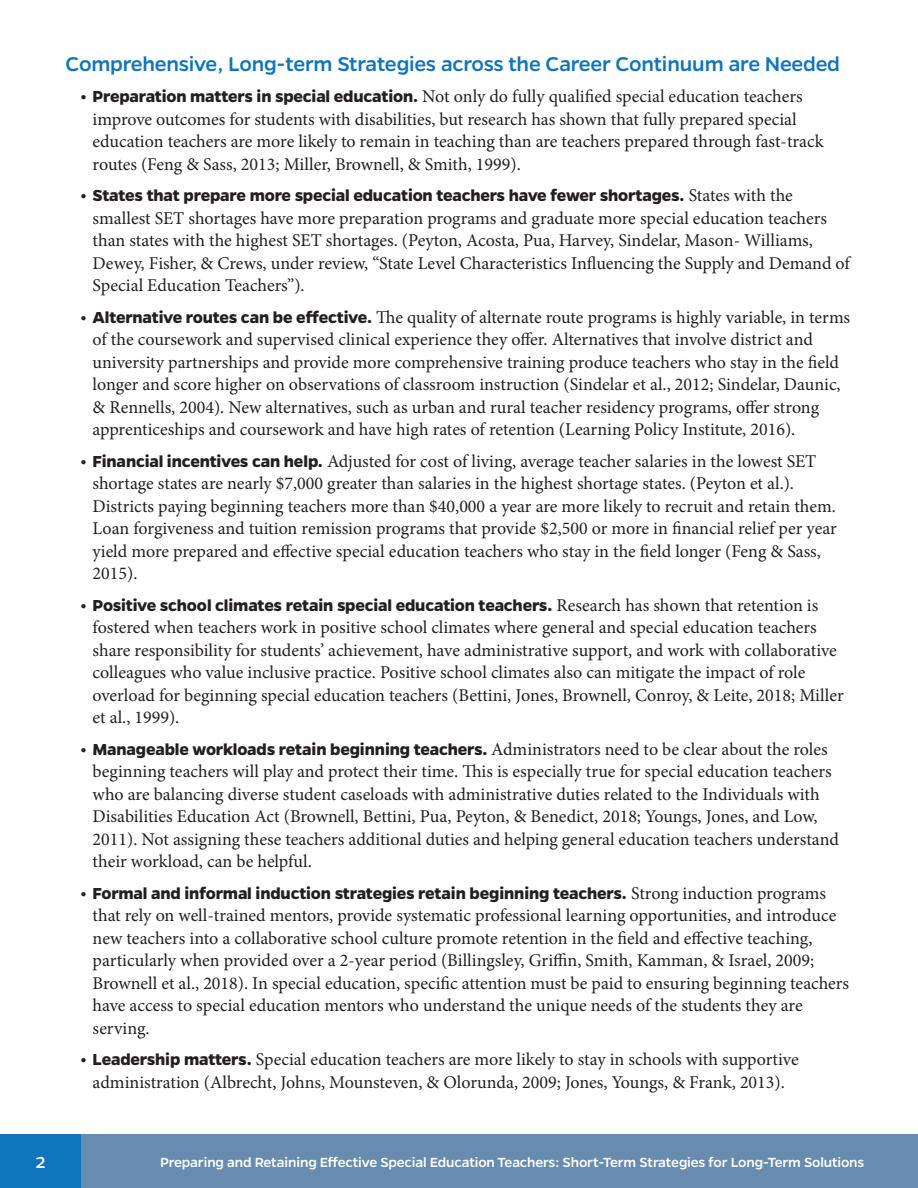
<style>
.page{position:relative;width:918px;height:1188px;background:#fff}
.page>*{position:absolute;margin:0;border:0;box-sizing:border-box;transform-origin:0 0}
.H2_Header{font:500 22.5px "Gentona";letter-spacing:-.01em;color:#0f75bc}
.t1{font:18px/22.5px "Minion Pro";color:#231f20}
.t2{font:500 18px "Gentona";color:#fff}
.t3{font:500 15px "Gentona";letter-spacing:-.01em;color:#fff}
.s1{font-family:"Gentona";font-weight:700}
</style>
<div class="page">
<div style="left:81px;top:1134px;width:837px;height:54px;background:#678cb0"></div>
<div style="left:0;top:1134px;width:81px;height:54px;background:#0f75bc"></div>
<p class="H2_Header" style="left:66px;top:51px;width:776px">Comprehensive, Long-term Strategies across the Career Continuum are Needed</p>
<p class="t1" style="left:93px;top:85px;width:733px;text-indent:-12px"><span class="s1">• Preparation matters in special education.</span> Not only do fully qualified special education teachers improve outcomes for students with disabilities, but research has shown that fully prepared special education teachers are more likely to remain in teaching than are teachers prepared through fast-track routes (Feng &amp; Sass, 2013; Miller, Brownell, &amp; Smith, 1999).</p>
<p class="t1" style="left:93px;top:184px;width:759px;text-indent:-12px"><span class="s1">• States that prepare more special education teachers have fewer shortages.</span> States with the smallest SET shortages have more preparation programs and graduate more special education teachers than states with the highest SET shortages. (Peyton, Acosta, Pua, Harvey, Sindelar, Mason- Williams, Dewey, Fisher, &amp; Crews, under review, “State Level Characteristics Influencing the Supply and Demand of Special Education Teachers”).</p>
<p class="t1" style="left:93px;top:306px;width:759px;text-indent:-12px"><span class="s1">• Alternative routes can be effective.</span> The quality of alternate route programs is highly variable, in terms of the coursework and supervised clinical experience they offer. Alternatives that involve district and university partnerships and provide more comprehensive training produce teachers who stay in the field longer and score higher on observations of classroom instruction (Sindelar et al., 2012; Sindelar, Daunic, &amp; Rennells, 2004). New alternatives, such as urban and rural teacher residency programs, offer strong apprenticeships and coursework and have high rates of retention (Learning Policy Institute, 2016).</p>
<p class="t1" style="left:93px;top:450px;width:746px;text-indent:-12px"><span class="s1">• Financial incentives can help.</span> Adjusted for cost of living, average teacher salaries in the lowest SET shortage states are nearly $7,000 greater than salaries in the highest shortage states. (Peyton et al.).<br>Districts paying beginning teachers more than $40,000 a year are more likely to recruit and retain them.<br>Loan forgiveness and tuition remission programs that provide $2,500 or more in financial relief per year yield more prepared and effective special education teachers who stay in the field longer (Feng &amp; Sass, 2015).</p>
<p class="t1" style="left:93px;top:594px;width:753px;text-indent:-12px"><span class="s1">• Positive school climates retain special education teachers.</span> Research has shown that retention is fostered when teachers work in positive school climates where general and special education teachers share responsibility for students’ achievement, have administrative support, and work with collaborative colleagues who value inclusive practice. Positive school climates also can mitigate the impact of role overload for beginning special education teachers (Bettini, Jones, Brownell, Conroy, &amp; Leite, 2018; Miller et al., 1999).</p>
<p class="t1" style="left:93px;top:738px;width:748px;text-indent:-12px"><span class="s1">• Manageable workloads retain beginning teachers.</span> Administrators need to be clear about the roles beginning teachers will play and protect their time. This is especially true for special education teachers who are balancing diverse student caseloads with administrative duties related to the Individuals with Disabilities Education Act (Brownell, Bettini, Pua, Peyton, &amp; Benedict, 2018; Youngs, Jones, and Low, 2011). Not assigning these teachers additional duties and helping general education teachers understand their workload, can be helpful.</p>
<p class="t1" style="left:93px;top:882px;width:758px;text-indent:-12px"><span class="s1">• Formal and informal induction strategies retain beginning teachers.</span> Strong induction programs that rely on well-trained mentors, provide systematic professional learning opportunities, and introduce new teachers into a collaborative school culture promote retention in the field and effective teaching, particularly when provided over a 2-year period (Billingsley, Griffin, Smith, Kamman, &amp; Israel, 2009; Brownell et al., 2018). In special education, specific attention must be paid to ensuring beginning teachers have access to special education mentors who understand the unique needs of the students they are serving.</p>
<p class="t1" style="left:81px;top:1048px;width:720px;text-align:center"><span class="s1">• Leadership matters.</span> Special education teachers are more likely to stay in schools with supportive administration (Albrecht, Johns, Mounsteven, &amp; Olorunda, 2009; Jones, Youngs, &amp; Frank, 2013).</p>
<p class="t2" style="left:36px;top:1152px;width:11px">2</p>
<p class="t3" style="left:160px;top:1153px;width:706px">Preparing and Retaining Effective Special Education Teachers: Short-Term Strategies for Long-Term Solutions</p>
</div>
